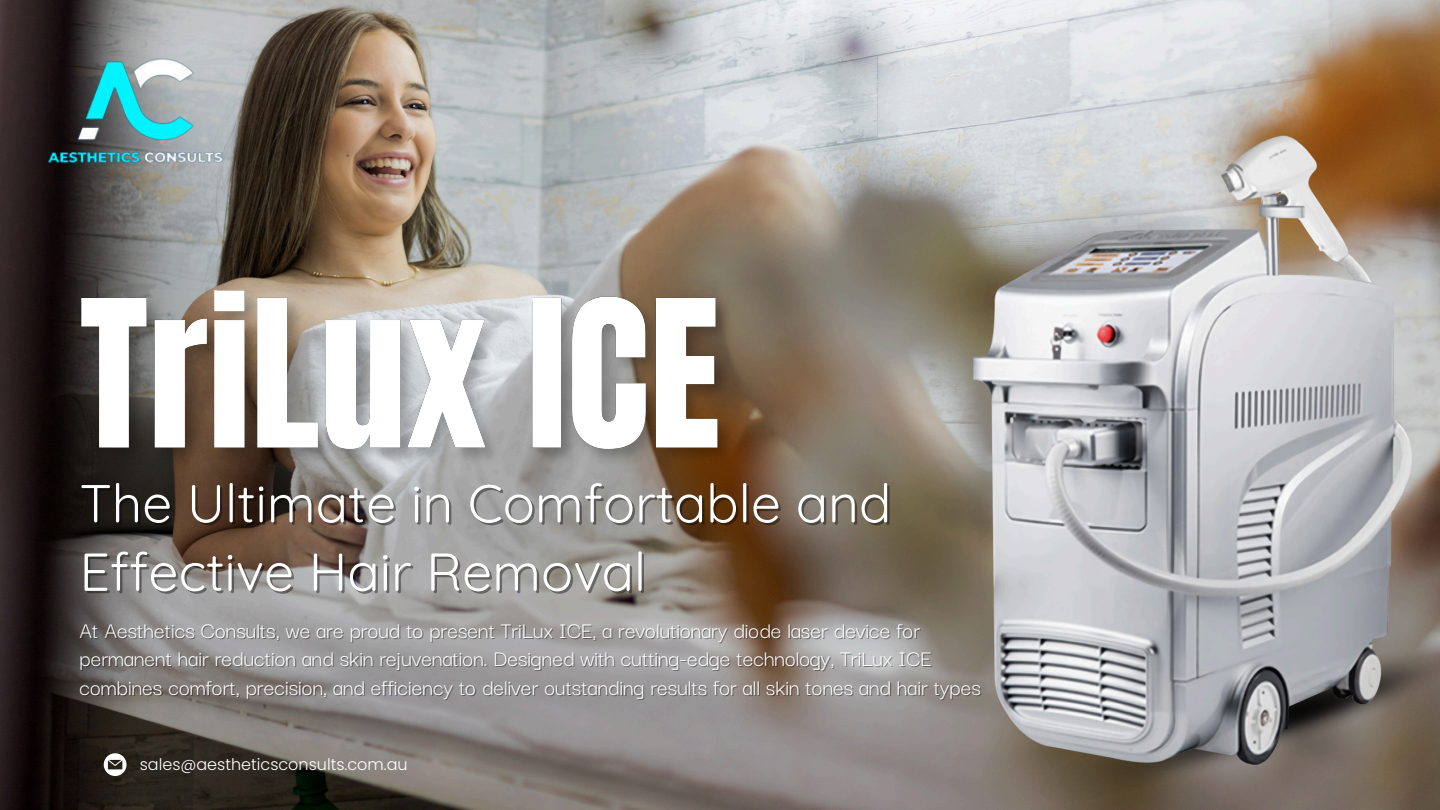
<style>
.page{position:relative;width:1440px;height:810px;background:#fff}
.page>*{position:absolute;margin:0;border:0;box-sizing:border-box;transform-origin:0 0}
.t1{font:53.4px "Quicksand";color:#fff}
.t2{font:24px "Darker Grotesque";color:#fff}
.t3{font:300 16px "Poppins";color:#fff}
</style>
<div class="page">
<img style="left:0;top:0;width:1440px;height:810px">
<img style="left:42px;top:35px;width:203px;height:141px">
<svg style="left:104px;top:753px;width:22px;height:23px"></svg>
<img style="left:988px;top:632px;width:452px;height:178px">
<img style="left:974px;top:129px;width:438px;height:636px">
<img style="left:71px;top:250px;width:671px;height:255px">
<p class="t1" style="left:80px;top:469px;width:813px">The Ultimate in Comfortable and</p>
<p class="t1" style="left:80px;top:537px;width:568px">Effective Hair Removal</p>
<p class="t2" style="left:80px;top:612px;width:842px">At Aesthetics Consults, we are proud to present TriLux ICE, a revolutionary diode laser device for</p>
<p class="t2" style="left:80px;top:641px;width:854px">permanent hair reduction and skin rejuvenation. Designed with cutting-edge technology, TriLux ICE</p>
<h2 class="t2" style="left:80px;top:669px;width:903px">combines comfort, precision, and efficiency to deliver outstanding results for all skin tones and hair types</h2>
<h3 class="t3" style="left:140px;top:753px;width:269px">sales@aestheticsconsults.com.au</h3>
</div>
